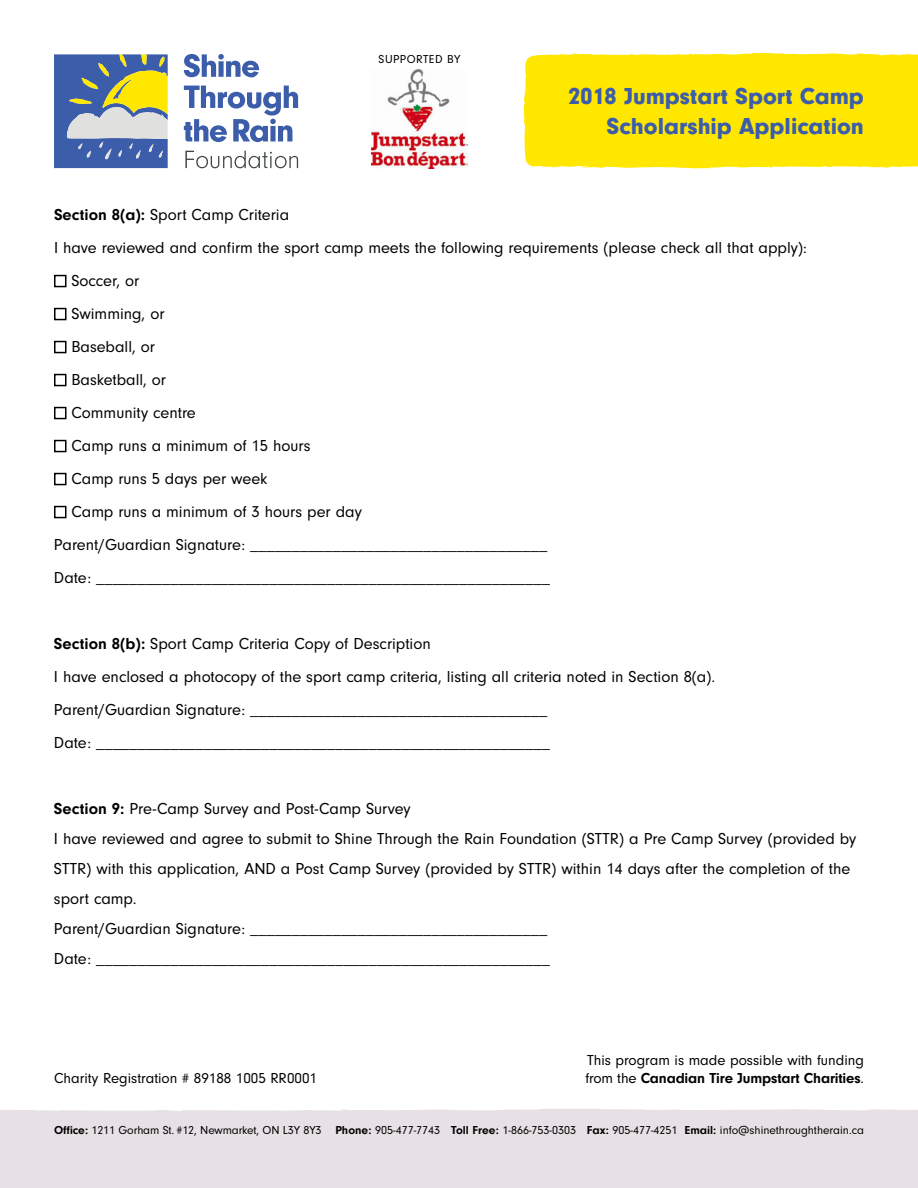
<style>
.page{position:relative;width:918px;height:1188px;background:#fff}
.page>*{position:absolute;margin:0;border:0;box-sizing:border-box;transform-origin:0 0}
.t1{font:900 24px/30px "Neuzeit Gro";color:#3c5daa;text-align:right}
.t2{font:16.5px/30px "Neuzeit Gro";color:#000}
.t3{font:15px "Neuzeit Gro";color:#000}
.t4{font:700 15px "Neuzeit Gro";letter-spacing:-.01em;color:#000}
.t5{font:12px "Neuzeit Gro";color:#000}
.t6{font:12px "Neuzeit Gro";letter-spacing:.04em;color:#000}
.s1{font-weight:700}
.s2{font-weight:400}
</style>
<div class="page">
<div style="left:523px;top:52px;width:395px;height:117px;background:#ffe700"></div>
<div style="left:0;top:1109px;width:918px;height:79px;background:#e7e1e5"></div>
<svg style="left:184px;top:54px;width:75px;height:23px"></svg>
<svg style="left:184px;top:86px;width:114px;height:56px"></svg>
<svg style="left:185px;top:151px;width:113px;height:17px"></svg>
<svg style="left:54px;top:54px;width:114px;height:114px;background:#7e8f99"></svg>
<img style="left:372px;top:70px;width:96px;height:98px">
<div style="left:54px;top:275px;width:13px;height:12px;border:2px solid #000"></div>
<div style="left:54px;top:308px;width:13px;height:12px;border:2px solid #000"></div>
<div style="left:54px;top:341px;width:13px;height:12px;border:2px solid #000"></div>
<div style="left:54px;top:374px;width:13px;height:12px;border:2px solid #000"></div>
<div style="left:54px;top:407px;width:13px;height:12px;border:2px solid #000"></div>
<div style="left:54px;top:440px;width:13px;height:12px;border:2px solid #000"></div>
<div style="left:54px;top:473px;width:13px;height:12px;border:2px solid #000"></div>
<div style="left:54px;top:506px;width:13px;height:12px;border:2px solid #000"></div>
<p class="t6" style="left:379px;top:52px;width:83px">SUPPORTED BY</p>
<h1 class="t1" style="left:568px;top:81px;width:297px">2018 Jumpstart Sport Camp<br>Scholarship Application</h1>
<p class="t2" style="left:54px;top:200px;width:237px"><span class="s1">Section 8(a):</span> Sport Camp Criteria</p>
<p class="t2" style="left:54px;top:233px;width:754px">I have reviewed and confirm the sport camp meets the following requirements (please check all that apply):</p>
<p class="t2" style="left:71px;top:266px;width:70px">Soccer, or</p>
<p class="t2" style="left:71px;top:299px;width:95px">Swimming, or</p>
<p class="t2" style="left:71px;top:332px;width:85px">Baseball, or</p>
<p class="t2" style="left:71px;top:365px;width:96px">Basketball, or</p>
<p class="t2" style="left:71px;top:398px;width:126px">Community centre</p>
<p class="t2" style="left:71px;top:431px;width:241px">Camp runs a minimum of 15 hours</p>
<p class="t2" style="left:71px;top:464px;width:198px">Camp runs 5 days per week</p>
<p class="t2" style="left:71px;top:497px;width:292px">Camp runs a minimum of 3 hours per day</p>
<p class="t2" style="left:54px;top:530px;width:495px">Parent/Guardian Signature: ____________________________________</p>
<p class="t2" style="left:54px;top:563px;width:497px">Date: _______________________________________________________</p>
<p class="t2" style="left:54px;top:627px;width:663px;line-height:33px"><span class="s1">Section 8(b):</span> Sport Camp Criteria Copy of Description<br>I have enclosed a photocopy of the sport camp criteria, listing all criteria noted in Section 8(a).<br>Parent/Guardian Signature: ____________________________________<br>Date: _______________________________________________________</p>
<p class="t2" style="left:54px;top:794px;width:804px"><span class="s1">Section 9:</span> Pre-Camp Survey and Post-Camp Survey<br>I have reviewed and agree to submit to Shine Through the Rain Foundation (STTR) a Pre Camp Survey (provided by STTR) with this application, AND a Post Camp Survey (provided by STTR) within 14 days after the completion of the sport camp.<br>Parent/Guardian Signature: ____________________________________<br>Date: _______________________________________________________</p>
<p class="t3" style="left:587px;top:1052px;width:278px">This program is made possible with funding</p>
<p class="t3" style="left:54px;top:1070px;width:265px">Charity Registration # 89188 1005 RR0001</p>
<p class="t4" style="left:585px;top:1069px;width:280px"><span class="s2">from the</span> Canadian Tire Jumpstart Charities<span class="s2">.</span></p>
<p class="t5" style="left:54px;top:1124px;width:812px"><span class="s1">Office:</span> 1211 Gorham St. #12, Newmarket, ON L3Y 8Y3 <span class="s1">Phone:</span> 905-477-7743 <span class="s1">Toll Free:</span> 1-866-753-0303 <span class="s1">Fax:</span> 905-477-4251 <span class="s1">Email:</span> info@shinethroughtherain.ca</p>
</div>
